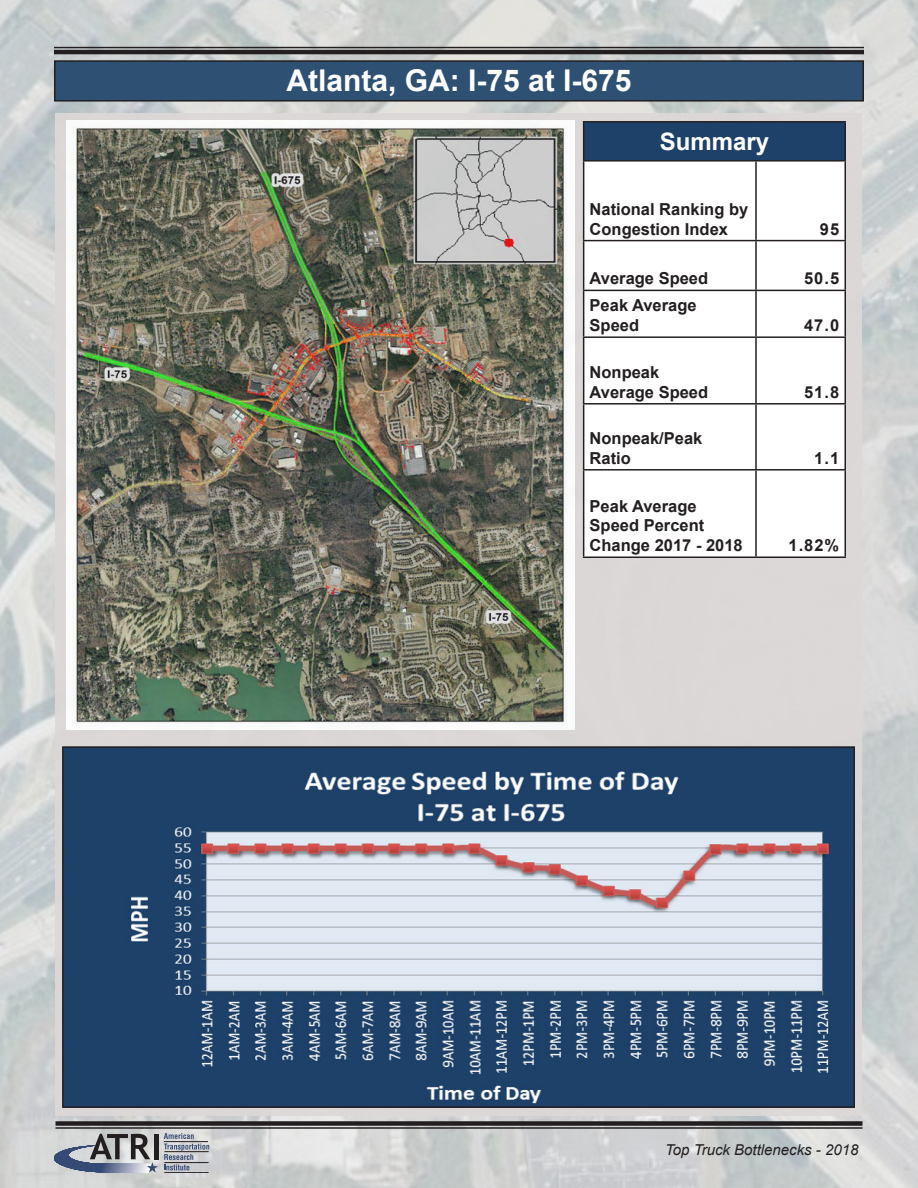
<style>
.page{position:relative;width:918px;height:1188px;background:#fff}
.page>*{position:absolute;margin:0;border:0;box-sizing:border-box;transform-origin:0 0}
.t1{font:700 30px "Arial";color:#fff}
.t2{font:700 24px "Arial";color:#fff}
.t3{font:700 16.5px/19.8px "Arial";color:#231f20}
.t4{font:italic 15px "Arial";color:#231f20}
</style>
<div class="page">
<img style="left:0;top:0;width:918px;height:1188px">
<div style="left:56px;top:113px;width:806px;height:1003px;background:#dcd8d7"></div>
<img style="left:66px;top:121px;width:509px;height:609px">
<div style="left:55px;top:61px;width:808px;height:40px;background:#2e5072"></div>
<div style="left:54px;top:60px;width:810px;height:42px;border:2px solid #231f20"></div>
<hr style="left:56px;top:1127px;width:806px;height:2px;background:#231f20">
<div style="left:56px;top:1121px;width:806px;height:5px;background:#231f20"></div>
<div style="left:584px;top:122px;width:261px;height:39px;background:#1e4169"></div>
<div style="left:584px;top:162px;width:260px;height:394px;background:#fff"></div>
<hr style="left:583px;top:162px;width:1px;height:78px;background:#231f20">
<hr style="left:755px;top:162px;width:2px;height:78px;background:#231f20">
<hr style="left:844px;top:162px;width:2px;height:78px;background:#231f20">
<hr style="left:583px;top:240px;width:173px;height:1px;background:#231f20">
<hr style="left:583px;top:241px;width:1px;height:49px;background:#231f20">
<hr style="left:756px;top:240px;width:90px;height:1px;background:#231f20">
<hr style="left:755px;top:241px;width:2px;height:49px;background:#231f20">
<hr style="left:844px;top:241px;width:2px;height:49px;background:#231f20">
<hr style="left:583px;top:290px;width:173px;height:1px;background:#231f20">
<hr style="left:583px;top:291px;width:1px;height:45px;background:#231f20">
<hr style="left:756px;top:290px;width:90px;height:1px;background:#231f20">
<hr style="left:755px;top:291px;width:2px;height:45px;background:#231f20">
<hr style="left:844px;top:291px;width:2px;height:45px;background:#231f20">
<hr style="left:583px;top:336px;width:173px;height:2px;background:#231f20">
<hr style="left:583px;top:338px;width:1px;height:65px;background:#231f20">
<hr style="left:756px;top:336px;width:90px;height:2px;background:#231f20">
<hr style="left:755px;top:338px;width:2px;height:65px;background:#231f20">
<hr style="left:844px;top:338px;width:2px;height:65px;background:#231f20">
<hr style="left:583px;top:403px;width:173px;height:2px;background:#231f20">
<hr style="left:583px;top:405px;width:1px;height:64px;background:#231f20">
<hr style="left:756px;top:403px;width:90px;height:2px;background:#231f20">
<hr style="left:755px;top:405px;width:2px;height:64px;background:#231f20">
<hr style="left:844px;top:405px;width:2px;height:64px;background:#231f20">
<hr style="left:583px;top:469px;width:173px;height:2px;background:#231f20">
<hr style="left:583px;top:471px;width:1px;height:85px;background:#231f20">
<hr style="left:756px;top:469px;width:90px;height:2px;background:#231f20">
<hr style="left:755px;top:471px;width:2px;height:85px;background:#231f20">
<hr style="left:844px;top:471px;width:2px;height:85px;background:#231f20">
<hr style="left:583px;top:556px;width:173px;height:2px;background:#231f20">
<hr style="left:756px;top:556px;width:90px;height:2px;background:#231f20">
<hr style="left:583px;top:121px;width:173px;height:2px;background:#231f20">
<hr style="left:583px;top:123px;width:1px;height:37px;background:#231f20">
<hr style="left:756px;top:121px;width:90px;height:2px;background:#231f20">
<hr style="left:844px;top:123px;width:2px;height:37px;background:#231f20">
<hr style="left:583px;top:160px;width:173px;height:2px;background:#231f20">
<hr style="left:756px;top:160px;width:90px;height:2px;background:#231f20">
<img style="left:65px;top:749px;width:787px;height:356px">
<div style="left:62px;top:746px;width:793px;height:362px;border:2px solid #231f20"></div>
<hr style="left:54px;top:47px;width:810px;height:1px;background:#231f20">
<hr style="left:54px;top:50px;width:810px;height:4px;background:#231f20">
<svg style="left:164px;top:1133px;width:45px;height:38px;background:#b0b4bf"></svg>
<div style="left:154px;top:1134px;width:5px;height:25px;background:#231f20"></div>
<hr style="left:164px;top:1141px;width:44px;height:1px;background:#231f20">
<hr style="left:164px;top:1151px;width:45px;height:1px;background:#231f20">
<hr style="left:164px;top:1162px;width:45px;height:1px;background:#231f20">
<hr style="left:164px;top:1172px;width:45px;height:1px;background:#231f20">
<svg style="left:54px;top:1134px;width:104px;height:39px;background:#9296a0"></svg>
<p class="t1" style="left:286px;top:60px;width:347px">Atlanta, GA: I-75 at I-675</p>
<p class="t2" style="left:660px;top:126px;width:111px">Summary</p>
<p class="t3" style="left:590px;top:200px;width:160px">National Ranking by<br>Congestion Index</p>
<p class="t3" style="left:820px;top:219px;width:21px">95</p>
<p class="t3" style="left:590px;top:269px;width:120px">Average Speed</p>
<p class="t3" style="left:804px;top:269px;width:37px">50.5</p>
<p class="t3" style="left:590px;top:296px;width:109px">Peak Average<br>Speed</p>
<p class="t3" style="left:804px;top:316px;width:37px">47.0</p>
<p class="t3" style="left:590px;top:363px;width:120px">Nonpeak<br>Average Speed</p>
<p class="t3" style="left:590px;top:429px;width:114px">Nonpeak/Peak<br>Ratio</p>
<p class="t3" style="left:590px;top:496px;width:155px">Peak Average<br>Speed Percent<br>Change 2017 - 2018</p>
<p class="t3" style="left:804px;top:383px;width:37px">51.8</p>
<p class="t3" style="left:814px;top:449px;width:26px">1.1</p>
<p class="t3" style="left:789px;top:536px;width:52px">1.82%</p>
<p class="t4" style="left:665px;top:1140px;width:195px">Top Truck Bottlenecks - 2018</p>
</div>
